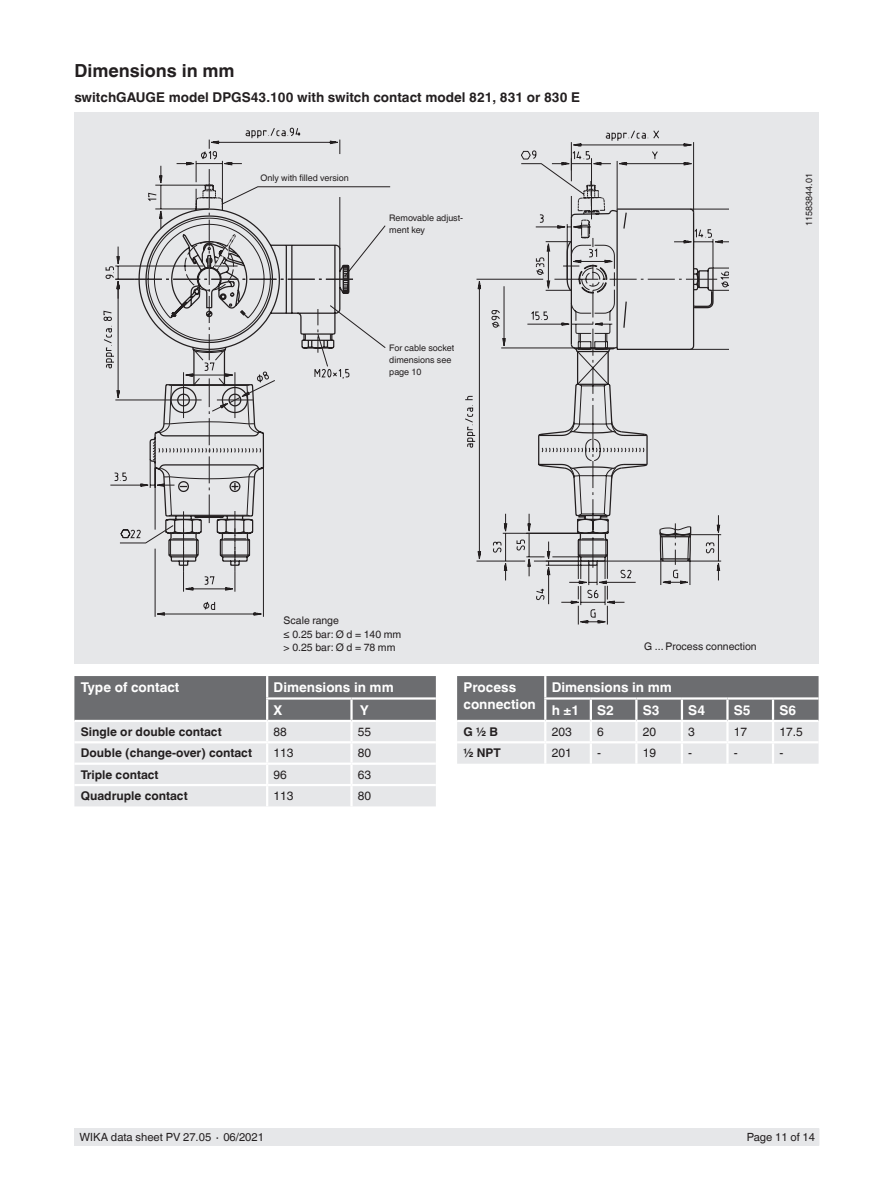
<style>
.page{position:relative;width:893px;height:1188px;background:#fff}
.page>*{position:absolute;margin:0;border:0;box-sizing:border-box;transform-origin:0 0}
.t1{font:700 18px "Helvetica World";color:#231f20}
.t2{font:700 13.5px/22.5px "Helvetica World";color:#fff}
.t3{font:700 13.5px "Helvetica World";color:#231f20}
.t4{font:700 12px "Helvetica World";color:#231f20}
.t5{font:12px "Helvetica World";color:#231f20}
.t6{font:11.25px "Helvetica World";color:#231f20}
.t7{font:10.5px/13.5px "Helvetica World";color:#231f20}
.t8{font:9px/12px "Helvetica World";color:#231f20}
</style>
<div class="page">
<div style="left:75px;top:1128px;width:744px;height:17px;background:#e6e7e9"></div>
<div style="left:74px;top:112px;width:745px;height:551px;background:#e6e7e9"></div>
<svg style="left:234px;top:130px;width:461px;height:20px"></svg>
<svg style="left:110px;top:312px;width:612px;height:313px"></svg>
<svg style="left:115px;top:150px;width:614px;height:202px"></svg>
<svg style="left:105px;top:256px;width:15px;height:23px"></svg>
<svg style="left:147px;top:208px;width:567px;height:359px"></svg>
<svg style="left:537px;top:420px;width:155px;height:147px"></svg>
<svg style="left:457px;top:676px;width:362px;height:88px;background:#acadb0"></svg>
<hr style="left:457px;top:741px;width:88px;height:2px;background:#fff">
<hr style="left:545px;top:741px;width:46px;height:2px;background:#fff">
<hr style="left:544px;top:743px;width:2px;height:21px;background:#fff">
<hr style="left:591px;top:741px;width:45px;height:2px;background:#fff">
<hr style="left:590px;top:743px;width:2px;height:21px;background:#fff">
<hr style="left:636px;top:741px;width:46px;height:2px;background:#fff">
<hr style="left:635px;top:743px;width:2px;height:21px;background:#fff">
<hr style="left:682px;top:741px;width:45px;height:2px;background:#fff">
<hr style="left:681px;top:743px;width:2px;height:21px;background:#fff">
<hr style="left:727px;top:741px;width:46px;height:2px;background:#fff">
<hr style="left:726px;top:743px;width:3px;height:21px;background:#fff">
<hr style="left:773px;top:741px;width:46px;height:2px;background:#fff">
<hr style="left:772px;top:743px;width:2px;height:21px;background:#fff">
<svg style="left:74px;top:676px;width:362px;height:130px;background:#bfbfc2"></svg>
<hr style="left:351px;top:763px;width:85px;height:2px;background:#fff">
<hr style="left:350px;top:765px;width:3px;height:19px;background:#fff">
<hr style="left:74px;top:784px;width:193px;height:2px;background:#fff">
<hr style="left:267px;top:784px;width:84px;height:2px;background:#fff">
<hr style="left:266px;top:786px;width:2px;height:20px;background:#fff">
<hr style="left:351px;top:784px;width:85px;height:2px;background:#fff">
<hr style="left:350px;top:786px;width:3px;height:20px;background:#fff">
<hr style="left:266px;top:676px;width:2px;height:21px;background:#fff">
<hr style="left:266px;top:700px;width:2px;height:20px;background:#fff">
<svg style="left:135px;top:150px;width:470px;height:213px"></svg>
<h1 class="t1" style="left:74px;top:60px;width:162px">Dimensions in mm</h1>
<h2 class="t3" style="left:74px;top:90px;width:507px">switchGAUGE model DPGS43.100 with switch contact model 821, 831 or 830 E</h2>
<p class="t8" style="left:261px;top:172px;width:90px">Only with filled version</p>
<p class="t8" style="left:389px;top:211px;width:76px">Removable adjust&shy;ment key</p>
<p class="t8" style="left:389px;top:342px;width:66px">For cable socket dimensions see page 10</p>
<p class="t8" style="left:803px;top:226px;width:54px;rotate:-90deg">11583844.01</p>
<p class="t7" style="left:284px;top:614px;width:119px">Scale range<br>≤ 0.25 bar: Ø d = 140 mm &gt; 0.25 bar: Ø d = 78 mm</p>
<h2 class="t2" style="left:81px;top:676px;width:100px">Type of contact</h2>
<h2 class="t2" style="left:274px;top:676px;width:122px">Dimensions in mm<br>X</h2>
<h2 class="t2" style="left:360px;top:699px;width:10px">Y</h2>
<p class="t7" style="left:644px;top:639px;width:114px">G ... Process connection</p>
<h2 class="t2" style="left:463px;top:679px;width:74px;line-height:16.5px">Process connection</h2>
<h2 class="t2" style="left:552px;top:676px;width:122px">Dimensions in mm h ±1</h2>
<h2 class="t2" style="left:597px;top:699px;width:18px">S2</h2>
<h2 class="t2" style="left:643px;top:699px;width:18px">S3</h2>
<h2 class="t2" style="left:688px;top:699px;width:18px">S4</h2>
<h2 class="t2" style="left:734px;top:699px;width:18px">S5</h2>
<h2 class="t2" style="left:779px;top:699px;width:18px">S6</h2>
<h3 class="t4" style="left:81px;top:725px;width:142px">Single or double contact</h3>
<h3 class="t5" style="left:274px;top:725px;width:15px">88</h3>
<h3 class="t5" style="left:358px;top:725px;width:15px">55</h3>
<h3 class="t4" style="left:81px;top:746px;width:173px">Double (change-over) contact</h3>
<h3 class="t5" style="left:274px;top:746px;width:22px">113</h3>
<h3 class="t5" style="left:358px;top:746px;width:15px">80</h3>
<h3 class="t4" style="left:81px;top:768px;width:79px">Triple contact</h3>
<h3 class="t5" style="left:274px;top:768px;width:15px">96</h3>
<h3 class="t5" style="left:358px;top:768px;width:15px">63</h3>
<h3 class="t4" style="left:81px;top:789px;width:108px">Quadruple contact</h3>
<h3 class="t5" style="left:274px;top:789px;width:22px">113</h3>
<h3 class="t5" style="left:358px;top:789px;width:15px">80</h3>
<h3 class="t4" style="left:463px;top:725px;width:36px">G ½ B</h3>
<h3 class="t5" style="left:552px;top:725px;width:22px">203</h3>
<h3 class="t5" style="left:597px;top:725px;width:8px">6</h3>
<h3 class="t5" style="left:643px;top:725px;width:15px">20</h3>
<h3 class="t5" style="left:688px;top:725px;width:8px">3</h3>
<h3 class="t5" style="left:734px;top:725px;width:15px">17</h3>
<h3 class="t5" style="left:779px;top:725px;width:25px">17.5</h3>
<h3 class="t4" style="left:463px;top:746px;width:39px">½ NPT</h3>
<h3 class="t5" style="left:552px;top:746px;width:22px">201</h3>
<h3 class="t5" style="left:597px;top:746px;width:5px">-</h3>
<h3 class="t5" style="left:643px;top:746px;width:15px">19</h3>
<h3 class="t5" style="left:688px;top:746px;width:5px">-</h3>
<h3 class="t5" style="left:734px;top:746px;width:5px">-</h3>
<h3 class="t5" style="left:779px;top:746px;width:5px">-</h3>
<p class="t6" style="left:80px;top:1131px;width:186px">WIKA data sheet PV 27.05 ∙ 06/2021</p>
<p class="t6" style="left:747px;top:1131px;width:70px">Page 11 of 14</p>
</div>
